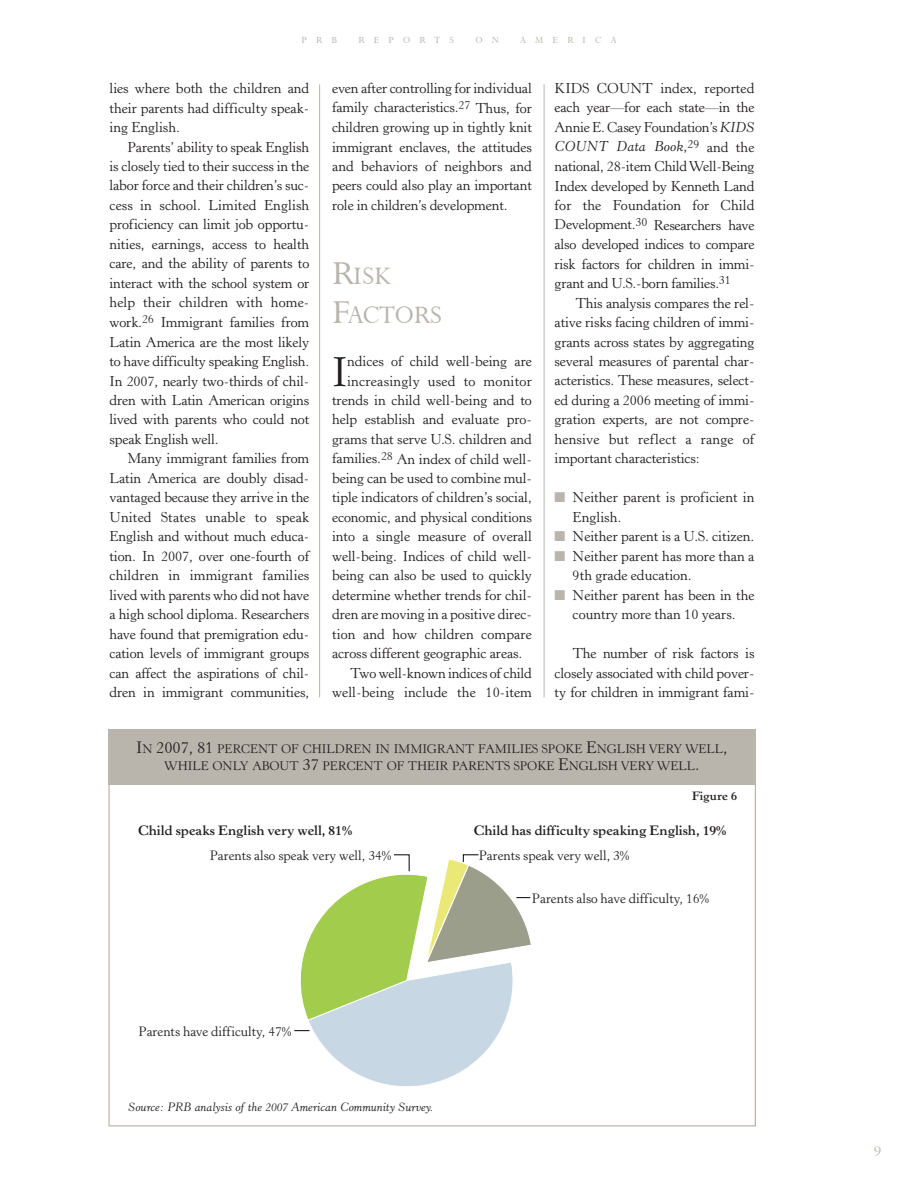
<style>
.page{position:relative;width:918px;height:1188px;background:#fff}
.page>*{position:absolute;margin:0;border:0;box-sizing:border-box;transform-origin:0 0}
.t1{font:41.1px "Horley Old Style";color:#231f20}
.t2{font:28.2px/39px "Lapidary 333 BT";color:#b9b4ac}
.t3{font:16.5px "Lapidary 333 BT";color:#b9b4ac}
.t4{font:14.25px/19.5px "Horley Old Style";letter-spacing:-.005em;color:#231f20;text-align:justify}
.t5{font:14.25px "Horley Old Style";letter-spacing:.015em;color:#231f20}
.t6{font:13.5px "Horley Old Style MT Bold+SQPKIM";color:#231f20}
.t7{font:13.5px "Anonymous 14+KMFJQI";color:#231f20}
.t8{font:13.5px "Anonymous 12+IWQMWX";color:#231f20}
.t9{font:13.5px "Anonymous 13+OUWGUK";color:#231f20}
.t10{font:13.5px "Horley Old Style MT+DJZXDE";color:#231f20}
.t11{font:12.3px/16.5px "Horley Old Style";letter-spacing:-.005em;color:#231f20;text-align:center}
.t12{font:italic 12px "Horley Old Style";color:#231f20}
.t13{font:700 12px "Horley Old Style";color:#231f20}
.t14{font:10.5px "Lapidary 333 BT";letter-spacing:.89em;color:#b9b4ac}
.s1{font-size:37.5px}
.s2{font-style:italic}
.s3{color:#b9b4ac}
.s4{font-size:16.5px}
</style>
<div class="page">
<hr style="left:319px;top:84px;width:1px;height:613px;background:#b9b4ac">
<hr style="left:544px;top:84px;width:1px;height:613px;background:#b9b4ac">
<div style="left:108px;top:730px;width:648px;height:55px;background:#b9b4ac"></div>
<svg style="left:294px;top:854px;width:237px;height:232px"></svg>
<p class="t14" style="left:302px;top:34px;width:37px">prb</p>
<p class="t14" style="left:358px;top:34px;width:97px">reports</p>
<p class="t14" style="left:475px;top:34px;width:25px">o n</p>
<p class="t14" style="left:520px;top:34px;width:98px">AmericA</p>
<p class="t4" style="left:110px;top:80px;width:201px">lies where both the children and their parents had difficulty speak&shy;ing English.</p>
<p class="t4" style="left:110px;top:138px;width:201px;text-indent:18px">Parents’ ability to speak English is closely tied to their success in the labor force and their children’s suc&shy;cess in school. Limited English proficiency can limit job opportu&shy;nities, earnings, access to health care, and the ability of parents to interact with the school system or help their children with home&shy;work.<sup>26</sup> Immigrant families from Latin America are the most likely to have difficulty speaking English.<br>In 2007, nearly two-thirds of chil&shy;dren with Latin American origins lived with parents who could not speak English well.</p>
<p class="t4" style="left:110px;top:450px;width:201px;text-indent:18px">Many immigrant families from Latin America are doubly disad&shy;vantaged because they arrive in the United States unable to speak English and without much educa&shy;tion. In 2007, over one-fourth of children in immigrant families lived with parents who did not have a high school diploma. Researchers have found that premigration edu&shy;cation levels of immigrant groups can affect the aspirations of chil&shy;dren in immigrant communities,</p>
<p class="t4" style="left:332px;top:80px;width:201px">even after controlling for individual family characteristics.<sup>27</sup> Thus, for children growing up in tightly knit immigrant enclaves, the attitudes and behaviors of neighbors and peers could also play an important role in children’s development.</p>
<h2 class="t2" style="left:332px;top:256px;width:111px"><span class="s1">r</span>isk<br><span class="s1">F</span>Actors</h2>
<h1 class="t1" style="left:332px;top:356px;width:17px">I</h1>
<p class="t4" style="left:347px;top:353px;width:186px">ndices of child well-being are</p>
<p class="t5" style="left:347px;top:375px;width:186px">increasingly used to monitor</p>
<p class="t4" style="left:332px;top:392px;width:201px">trends in child well-being and to</p>
<p class="t4" style="left:332px;top:411px;width:201px">help establish and evaluate pro-</p>
<p class="t4" style="left:332px;top:431px;width:201px">grams that serve U.S. children and</p>
<p class="t4" style="left:332px;top:450px;width:201px">families.<sup>28</sup> An index of child well-</p>
<p class="t4" style="left:332px;top:470px;width:201px">being can be used to combine mul-</p>
<p class="t4" style="left:332px;top:489px;width:201px">tiple indicators of children’s social,</p>
<p class="t4" style="left:332px;top:509px;width:201px">economic, and physical conditions</p>
<p class="t4" style="left:332px;top:528px;width:201px">into a single measure of overall</p>
<p class="t4" style="left:332px;top:548px;width:201px">well-being. Indices of child well-</p>
<p class="t4" style="left:332px;top:567px;width:201px">being can also be used to quickly</p>
<p class="t4" style="left:332px;top:587px;width:201px">determine whether trends for chil-</p>
<p class="t4" style="left:332px;top:606px;width:201px">dren are moving in a positive direc-</p>
<p class="t4" style="left:332px;top:626px;width:201px">tion and how children compare</p>
<p class="t4" style="left:332px;top:645px;width:192px">across different geographic areas.</p>
<p class="t4" style="left:350px;top:665px;width:183px">Two well-known indices of child</p>
<p class="t4" style="left:332px;top:684px;width:201px">well-being include the 10-item</p>
<p class="t4" style="left:555px;top:80px;width:201px">KIDS COUNT index, reported each year—for each state—in the Annie E. Casey Foundation’s <span class="s2">KIDS COUNT Data Book</span>,<sup>29</sup> and the national, 28-item ChildWell-Being Index developed by Kenneth Land for the Foundation for Child Development.<sup>30</sup> Researchers have also developed indices to compare risk factors for children in immi&shy;grant and U.S.-born families.<sup>31</sup></p>
<p class="t4" style="left:555px;top:294px;width:201px;text-indent:21px">This analysis compares the rel&shy;ative risks facing children of immi&shy;grants across states by aggregating several measures of parental char&shy;acteristics. These measures, select&shy;ed during a 2006 meeting of immi&shy;gration experts, are not compre&shy;hensive but reflect a range of important characteristics:</p>
<p class="t4" style="left:573px;top:489px;width:183px;text-indent:-18px"><span class="s3">■</span> Neither parent is proficient in<br>English.</p>
<p class="t4" style="left:555px;top:528px;width:201px"><span class="s3">■</span> Neither parent is a U.S. citizen.</p>
<p class="t4" style="left:573px;top:548px;width:183px;text-indent:-18px"><span class="s3">■</span> Neither parent has more than a<br>9th grade education.</p>
<p class="t4" style="left:555px;top:587px;width:201px;text-align:center"><span class="s3">■</span> Neither parent has been in the country more than 10 years.</p>
<p class="t4" style="left:555px;top:645px;width:201px;text-indent:18px">The number of risk factors is closely associated with child pover&shy;ty for children in immigrant fami-</p>
<p class="t11" style="left:136px;top:742px;width:593px"><span class="s4">I</span>N <span class="s4">2007, 81</span> PERCENT OF CHILDREN IN IMMIGRANT FAMILIES SPOKE <span class="s4">E</span>NGLISH VERY WELL<span class="s4">,<br></span>WHILE ONLY ABOUT <span class="s4">37</span> PERCENT OF THEIR PARENTS SPOKE <span class="s4">E</span>NGLISH VERY WELL<span class="s4">.</span></p>
<p class="t13" style="left:692px;top:791px;width:47px">Figure 6</p>
<p class="t6" style="left:138px;top:825px;width:216px">Child speaks English very well, 81%</p>
<p class="t6" style="left:474px;top:825px;width:254px">Child has difficulty speaking English, 19%</p>
<p class="t8" style="left:210px;top:851px;width:183px">Parents also speak very well, 34%</p>
<p class="t10" style="left:479px;top:851px;width:152px">Parents speak very well, 3%</p>
<p class="t9" style="left:139px;top:1026px;width:154px">Parents have difficulty, 47%</p>
<p class="t12" style="left:128px;top:1102px;width:307px">Source: PRB analysis of the 2007 American Community Survey.</p>
<p class="t7" style="left:532px;top:893px;width:179px">Parents also have difficulty, 16%</p>
<p class="t3" style="left:874px;top:1142px;width:9px">9</p>
</div>
